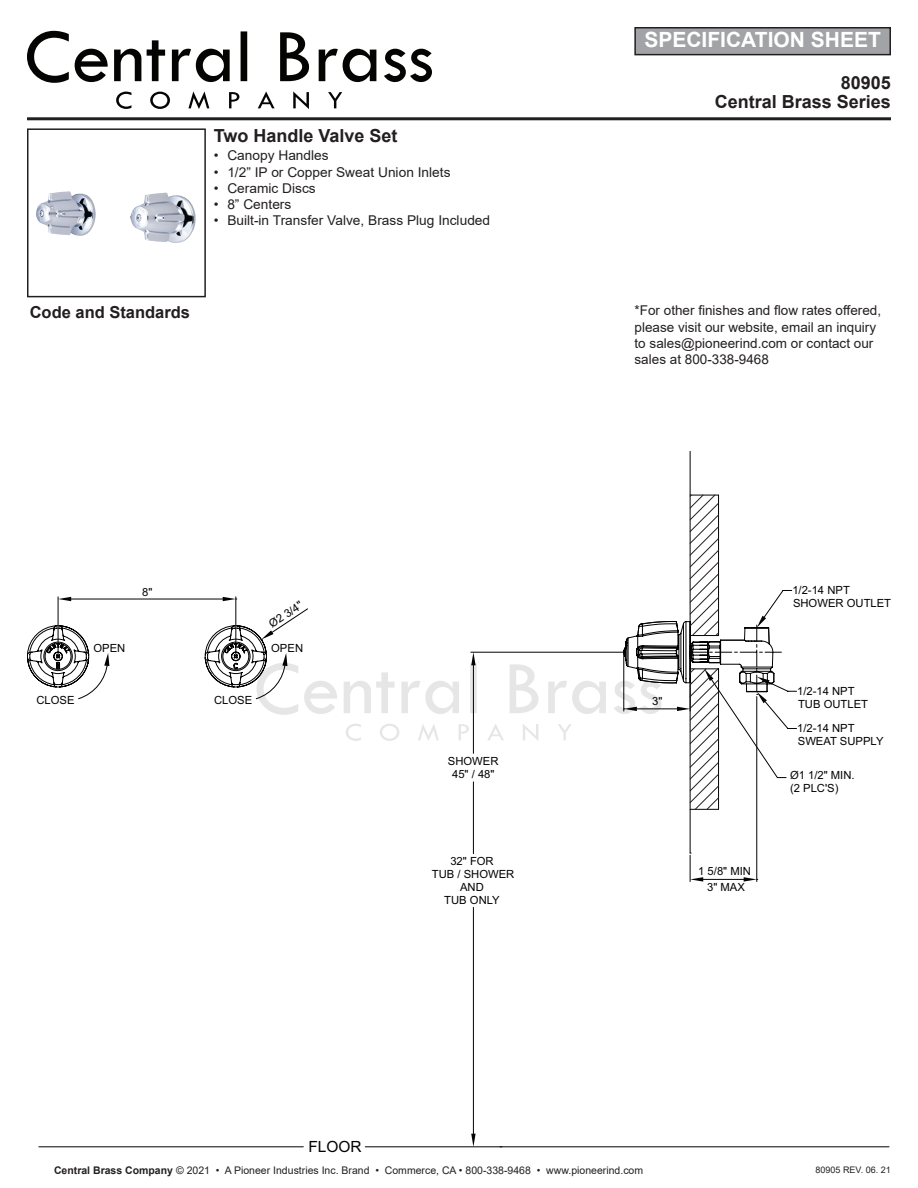
<style>
.page{position:relative;width:918px;height:1188px;background:#fff}
.page>*{position:absolute;margin:0;border:0;box-sizing:border-box;transform-origin:0 0}
.t1{font:700 21px "Arial";color:#fff}
.t2{font:700 18px "Arial";color:#231f20}
.t3{font:700 16.5px "Arial";color:#231f20}
.t4{font:15.45px "Arial";color:#030303}
.t5{font:13.5px/16.2px "Arial";color:#231f20}
.t6{font:11.25px/12.9px "Arial";color:#030303}
.t7{font:10.5px "Arial";color:#231f20}
.t8{font:9px "Arial";color:#231f20}
.s1{font-weight:700}
</style>
<div class="page">
<svg style="left:57px;top:596px;width:198px;height:88px"></svg>
<svg style="left:58px;top:597px;width:13px;height:4px"></svg>
<svg style="left:223px;top:597px;width:14px;height:4px"></svg>
<hr style="left:39px;top:1146px;width:264px;height:1px;background:#030303">
<hr style="left:365px;top:1146px;width:524px;height:1px;background:#030303">
<svg style="left:471px;top:1134px;width:5px;height:13px"></svg>
<hr style="left:756px;top:697px;width:1px;height:185px;background:#030303">
<hr style="left:703px;top:879px;width:41px;height:1px;background:#030303">
<svg style="left:690px;top:853px;width:13px;height:29px"></svg>
<svg style="left:744px;top:877px;width:14px;height:5px"></svg>
<svg style="left:77px;top:653px;width:32px;height:47px"></svg>
<hr style="left:473px;top:782px;width:1px;height:72px;background:#030303">
<hr style="left:473px;top:907px;width:1px;height:232px;background:#030303">
<hr style="left:27px;top:117px;width:864px;height:3px;background:#231f20">
<img style="left:36px;top:191px;width:160px;height:52px">
<div style="left:27px;top:128px;width:179px;height:169px;border:2px solid #231f20"></div>
<div style="left:635px;top:28px;width:255px;height:27px;background:#a1a3a6"></div>
<div style="left:634px;top:27px;width:257px;height:28px;border:2px solid #231f20"></div>
<svg style="left:280px;top:32px;width:152px;height:50px"></svg>
<svg style="left:27px;top:31px;width:220px;height:52px"></svg>
<svg style="left:116px;top:91px;width:226px;height:18px"></svg>
<svg style="left:255px;top:494px;width:542px;height:317px"></svg>
<h1 class="t1" style="left:644px;top:25px;width:238px">SPECIFICATION SHEET</h1>
<h2 class="t2" style="left:841px;top:70px;width:52px">80905</h2>
<h2 class="t2" style="left:715px;top:89px;width:178px">Central Brass Series</h2>
<h2 class="t2" style="left:214px;top:123px;width:185px">Two Handle Valve Set</h2>
<p class="t5" style="left:214px;top:147px;width:116px">• Canopy Handles</p>
<p class="t5" style="left:214px;top:164px;width:238px">• 1/2” IP or Copper Sweat Union Inlets</p>
<p class="t5" style="left:214px;top:180px;width:103px">• Ceramic Discs</p>
<p class="t5" style="left:214px;top:196px;width:79px">• 8” Centers</p>
<p class="t5" style="left:214px;top:212px;width:278px">• Built-in Transfer Valve, Brass Plug Included</p>
<p class="t3" style="left:30px;top:300px;width:162px">Code and Standards</p>
<p class="t5" style="left:635px;top:302px;width:248px">*For other finishes and flow rates offered, please visit our website, email an inquiry to sales@pioneerind.com or contact our sales at 800-338-9468</p>
<p class="t6" style="left:142px;top:585px;width:12px">8"</p>
<p class="t6" style="left:267px;top:620px;width:39px;rotate:-34deg">Ø2 3/4"</p>
<p class="t6" style="left:792px;top:584px;width:100px">1/2-14 NPT<br>SHOWER OUTLET</p>
<p class="t6" style="left:93px;top:642px;width:33px">OPEN</p>
<p class="t6" style="left:271px;top:642px;width:33px">OPEN</p>
<p class="t6" style="left:36px;top:694px;width:40px">CLOSE</p>
<p class="t6" style="left:214px;top:694px;width:40px">CLOSE</p>
<p class="t6" style="left:652px;top:695px;width:12px">3"</p>
<p class="t6" style="left:797px;top:685px;width:72px">1/2-14 NPT<br>TUB OUTLET</p>
<p class="t6" style="left:797px;top:722px;width:88px">1/2-14 NPT<br>SWEAT SUPPLY</p>
<p class="t6" style="left:448px;top:755px;width:52px;text-align:center">SHOWER<br>45" / 48"</p>
<p class="t6" style="left:790px;top:769px;width:66px">Ø1 1/2" MIN. (2 PLC'S)</p>
<p class="t6" style="left:432px;top:855px;width:84px;text-align:center">32" FOR<br>TUB / SHOWER<br>AND<br>TUB ONLY</p>
<p class="t6" style="left:698px;top:864px;width:54px;line-height:15.8px;text-align:center">1 5/8" MIN<br>3" MAX</p>
<p class="t4" style="left:309px;top:1137px;width:55px">FLOOR</p>
<p class="t7" style="left:54px;top:1163px;width:591px"><span class="s1">Central Brass Company</span> © 2021 • A Pioneer Industries Inc. Brand • Commerce, CA • 800-338-9468 • www.pioneerind.com</p>
<p class="t8" style="left:816px;top:1164px;width:77px">80905 REV. 06. 21</p>
</div>
